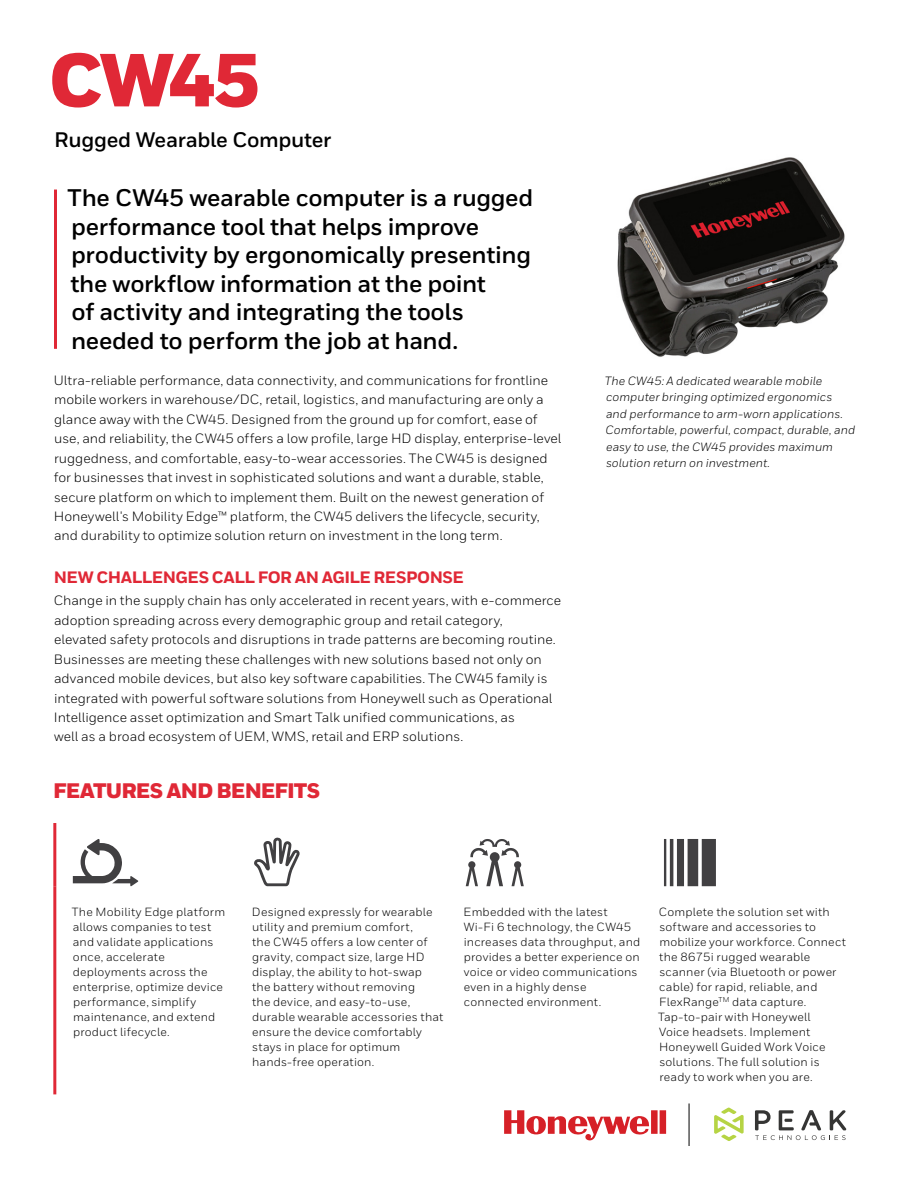
<style>
.page{position:relative;width:918px;height:1188px;background:#fff}
.page>*{position:absolute;margin:0;border:0;box-sizing:border-box;transform-origin:0 0}
.t1{font:900 75px "Honeywell Sans";color:#e02836}
.t2{font:700 24px/28.5px "Honeywell Sans";letter-spacing:-.015em;color:#000}
.t3{font:700 21px "Honeywell Sans";letter-spacing:-.015em;color:#000}
.t4{font:900 21px "Honeywell Sans";letter-spacing:-.04em;color:#e02836}
.t5{font:800 16.5px "Honeywell Sans";letter-spacing:-.03em;color:#e02836}
.t6{font:13.5px/19.5px "Honeywell Sans";color:#000}
.t7{font:italic 12px/16.5px "Honeywell Sans";color:#000}
.t8{font:11.85px/15px "Honeywell Sans";letter-spacing:.015em;color:#000}
</style>
<div class="page">
<img style="left:617px;top:157px;width:228px;height:200px">
<hr style="left:54px;top:190px;width:3px;height:159px;background:#e02836">
<hr style="left:53px;top:823px;width:3px;height:63px;background:#e02836">
<hr style="left:53px;top:886px;width:3px;height:208px;background:#e02836">
<svg style="left:73px;top:839px;width:65px;height:47px"></svg>
<svg style="left:254px;top:837px;width:46px;height:49px"></svg>
<svg style="left:466px;top:839px;width:58px;height:47px"></svg>
<svg style="left:664px;top:839px;width:52px;height:47px"></svg>
<svg style="left:504px;top:1110px;width:162px;height:31px"></svg>
<hr style="left:689px;top:1103px;width:1px;height:43px;background:#000">
<svg style="left:755px;top:1110px;width:92px;height:30px"></svg>
<svg style="left:714px;top:1107px;width:30px;height:34px"></svg>
<h1 class="t1" style="left:49px;top:37px;width:213px">CW45</h1>
<h3 class="t3" style="left:54px;top:131px;width:279px">Rugged Wearable Computer</h3>
<h2 class="t2" style="left:68px;top:186px;width:467px">The CW45 wearable computer is a rugged performance tool that helps improve productivity by ergonomically presenting the workflow information at the point<br>of activity and integrating the tools needed to perform the job at hand.</h2>
<p class="t6" style="left:54px;top:371px;width:509px">Ultra-reliable performance, data connectivity, and communications for frontline mobile workers in warehouse/DC, retail, logistics, and manufacturing are only a glance away with the CW45. Designed from the ground up for comfort, ease of use, and reliability, the CW45 offers a low profile, large HD display, enterprise-level ruggedness, and comfortable, easy-to-wear accessories. The CW45 is designed for businesses that invest in sophisticated solutions and want a durable, stable, secure platform on which to implement them. Built on the newest generation of Honeywell's Mobility Edge™ platform, the CW45 delivers the lifecycle, security, and durability to optimize solution return on investment in the long term.</p>
<p class="t5" style="left:54px;top:567px;width:411px">NEW CHALLENGES CALL FOR AN AGILE RESPONSE</p>
<p class="t6" style="left:54px;top:592px;width:509px">Change in the supply chain has only accelerated in recent years, with e-commerce adoption spreading across every demographic group and retail category,<br>elevated safety protocols and disruptions in trade patterns are becoming routine.<br>Businesses are meeting these challenges with new solutions based not only on advanced mobile devices, but also key software capabilities. The CW45 family is integrated with powerful software solutions from Honeywell such as Operational Intelligence asset optimization and Smart Talk unified communications, as<br>well as a broad ecosystem of UEM, WMS, retail and ERP solutions.</p>
<h3 class="t4" style="left:53px;top:778px;width:269px">FEATURES AND BENEFITS</h3>
<p class="t7" style="left:605px;top:373px;width:252px">The CW45: A dedicated wearable mobile computer bringing optimized ergonomics<br>and performance to arm-worn applications.<br>Comfortable, powerful, compact, durable, and easy to use, the CW45 provides maximum solution return on investment.</p>
<p class="t8" style="left:72px;top:905px;width:155px">The Mobility Edge platform allows companies to test and validate applications once, accelerate deployments across the enterprise, optimize device performance, simplify maintenance, and extend product lifecycle.</p>
<p class="t8" style="left:252px;top:905px;width:193px">Designed expressly for wearable utility and premium comfort,<br>the CW45 offers a low center of gravity, compact size, large HD display, the ability to hot-swap<br>the battery without removing<br>the device, and easy-to-use, durable wearable accessories that ensure the device comfortably stays in place for optimum hands-free operation.</p>
<p class="t8" style="left:464px;top:905px;width:178px">Embedded with the latest<br>Wi-Fi 6 technology, the CW45 increases data throughput, and provides a better experience on voice or video communications even in a highly dense connected environment.</p>
<p class="t8" style="left:658px;top:905px;width:189px">Complete the solution set with software and accessories to mobilize your workforce. Connect the 8675i rugged wearable scanner (via Bluetooth or power cable) for rapid, reliable, and<br>FlexRange<sup>TM</sup> data capture.<br>Tap-to-pair with Honeywell<br>Voice headsets. Implement<br>Honeywell Guided Work Voice solutions. The full solution is ready to work when you are.</p>
</div>
